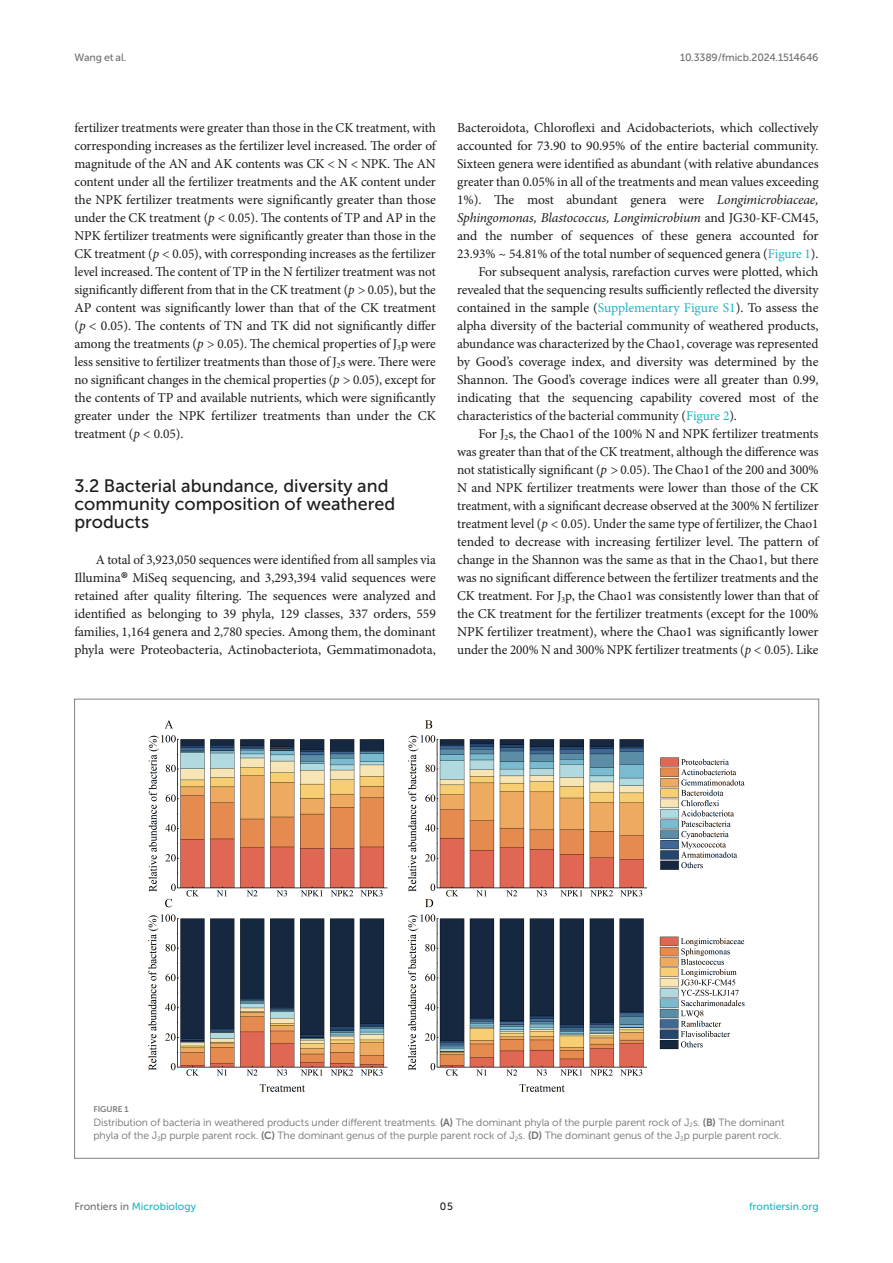
<style>
.page{position:relative;width:893px;height:1263px;background:#fff}
.page>*{position:absolute;margin:0;border:0;box-sizing:border-box;transform-origin:0 0}
.HEAD_2{font:18px/18px "Museo Sans 500";color:#1b1c1b}
.TEXT{font:13.5px/18px "Minion Pro";letter-spacing:-.005em;color:#1b1c1b;text-align:justify}
.FIG_LEG{font:10.5px/13.5px "Museo Sans 300";letter-spacing:-.01em;color:#706f70}
.t1{font:10.5px "Museo Sans 500";color:#1db5c3}
.t2{font:10.5px "Museo Sans 500";letter-spacing:-.015em;color:#706f70}
.t3{font:10.5px "Museo Sans 500";color:#1b1c1b}
.FIG_HD{font:8.25px "Museo Sans 700";letter-spacing:-.01em;color:#7e7f7f}
.s1{font-style:italic}
.s2{font-size:22.5px;color:#000}
.s3{color:#1db5c3}
.s4{font-family:"Museo Sans 700"}
.s5{color:#706f70}
</style>
<div class="page">
<img style="left:148px;top:720px;width:597px;height:372px">
<p class="t2" style="left:74px;top:51px;width:53px">Wang et al.</p>
<p class="t2" style="left:680px;top:51px;width:140px">10.3389/fmicb.2024.1514646</p>
<p class="TEXT" style="left:74px;top:119px;width:363px">fertilizer treatments were greater than those in the CK treatment, with corresponding increases as the fertilizer level increased. The order of magnitude of the AN and AK contents was CK &lt; N &lt; NPK. The AN content under all the fertilizer treatments and the AK content under the NPK fertilizer treatments were significantly greater than those under the CK treatment (<span class="s1">p &lt;</span> 0.05). The contents of TP and AP in the NPK fertilizer treatments were significantly greater than those in the CK treatment (<span class="s1">p &lt;</span> 0.05), with corresponding increases as the fertilizer level increased. The content of TP in the N fertilizer treatment was not significantly different from that in the CK treatment (<span class="s1">p &gt;</span> 0.05), but the AP content was significantly lower than that of the CK treatment (<span class="s1">p &lt;</span> 0.05). The contents of TN and TK did not significantly differ among the treatments (<span class="s1">p &gt;</span> 0.05). The chemical properties of J<sub>3</sub>p were less sensitive to fertilizer treatments than those of J<sub>2</sub>s were. There were no significant changes in the chemical properties (<span class="s1">p &gt;</span> 0.05), except for the contents of TP and available nutrients, which were significantly greater under the NPK fertilizer treatments than under the CK treatment (<span class="s1">p &lt;</span> 0.05).</p>
<p class="HEAD_2" style="left:74px;top:477px;width:322px">3.2 Bacterial abundance, diversity and community composition of weathered products</p>
<p class="TEXT" style="left:74px;top:551px;width:363px;text-indent:21px">A total of 3,923,050 sequences were identified from all samples via Illumina<span class="s2">®</span> MiSeq sequencing, and 3,293,394 valid sequences were retained after quality filtering. The sequences were analyzed and identified as belonging to 39 phyla, 129 classes, 337 orders, 559 families, 1,164 genera and 2,780 species. Among them, the dominant phyla were Proteobacteria, Actinobacteriota, Gemmatimonadota,</p>
<p class="TEXT" style="left:457px;top:119px;width:363px">Bacteroidota, Chloroflexi and Acidobacteriots, which collectively accounted for 73.90 to 90.95% of the entire bacterial community.<br>Sixteen genera were identified as abundant (with relative abundances greater than 0.05% in all of the treatments and mean values exceeding 1%). The most abundant genera were <span class="s1">Longimicrobiaceae, Sphingomonas, Blastococcus, Longimicrobium</span> and JG30-KF-CM45, and the number of sequences of these genera accounted for 23.93% ~ 54.81% of the total number of sequenced genera (<span class="s3">Figure 1</span>).</p>
<p class="TEXT" style="left:457px;top:263px;width:363px;text-indent:21px">For subsequent analysis, rarefaction curves were plotted, which revealed that the sequencing results sufficiently reflected the diversity contained in the sample (<span class="s3">Supplementary Figure S1</span>). To assess the alpha diversity of the bacterial community of weathered products, abundance was characterized by the Chao1, coverage was represented by Good’s coverage index, and diversity was determined by the Shannon. The Good’s coverage indices were all greater than 0.99, indicating that the sequencing capability covered most of the characteristics of the bacterial community (<span class="s3">Figure 2</span>).</p>
<p class="TEXT" style="left:457px;top:425px;width:363px;text-indent:21px">For J<sub>2</sub>s, the Chao1 of the 100% N and NPK fertilizer treatments was greater than that of the CK treatment, although the difference was not statistically significant (<span class="s1">p &gt;</span> 0.05). The Chao1 of the 200 and 300% N and NPK fertilizer treatments were lower than those of the CK treatment, with a significant decrease observed at the 300% N fertilizer treatment level (<span class="s1">p &lt;</span> 0.05). Under the same type of fertilizer, the Chao1 tended to decrease with increasing fertilizer level. The pattern of change in the Shannon was the same as that in the Chao1, but there was no significant difference between the fertilizer treatments and the CK treatment. For J<sub>3</sub>p, the Chao1 was consistently lower than that of the CK treatment for the fertilizer treatments (except for the 100% NPK fertilizer treatment), where the Chao1 was significantly lower under the 200% N and 300% NPK fertilizer treatments (<span class="s1">p &lt;</span> 0.05). Like</p>
<p class="FIG_HD" style="left:94px;top:1105px;width:37px">FIGURE 1</p>
<p class="FIG_LEG" style="left:94px;top:1115px;width:692px">Distribution of bacteria in weathered products under different treatments. <span class="s4">(A)</span> The dominant phyla of the purple parent rock of J<sub>2</sub>s. <span class="s4">(B)</span> The dominant phyla of the J<sub>3</sub>p purple parent rock. <span class="s4">(C)</span> The dominant genus of the purple parent rock of J<sub>2</sub>s. <span class="s4">(D)</span> The dominant genus of the J<sub>3</sub>p purple parent rock.</p>
<p class="t1" style="left:74px;top:1200px;width:123px"><span class="s5">Frontiers in</span> Microbiology</p>
<p class="t3" style="left:440px;top:1200px;width:14px">05</p>
<p class="t1" style="left:749px;top:1200px;width:71px">frontiersin.org</p>
</div>
